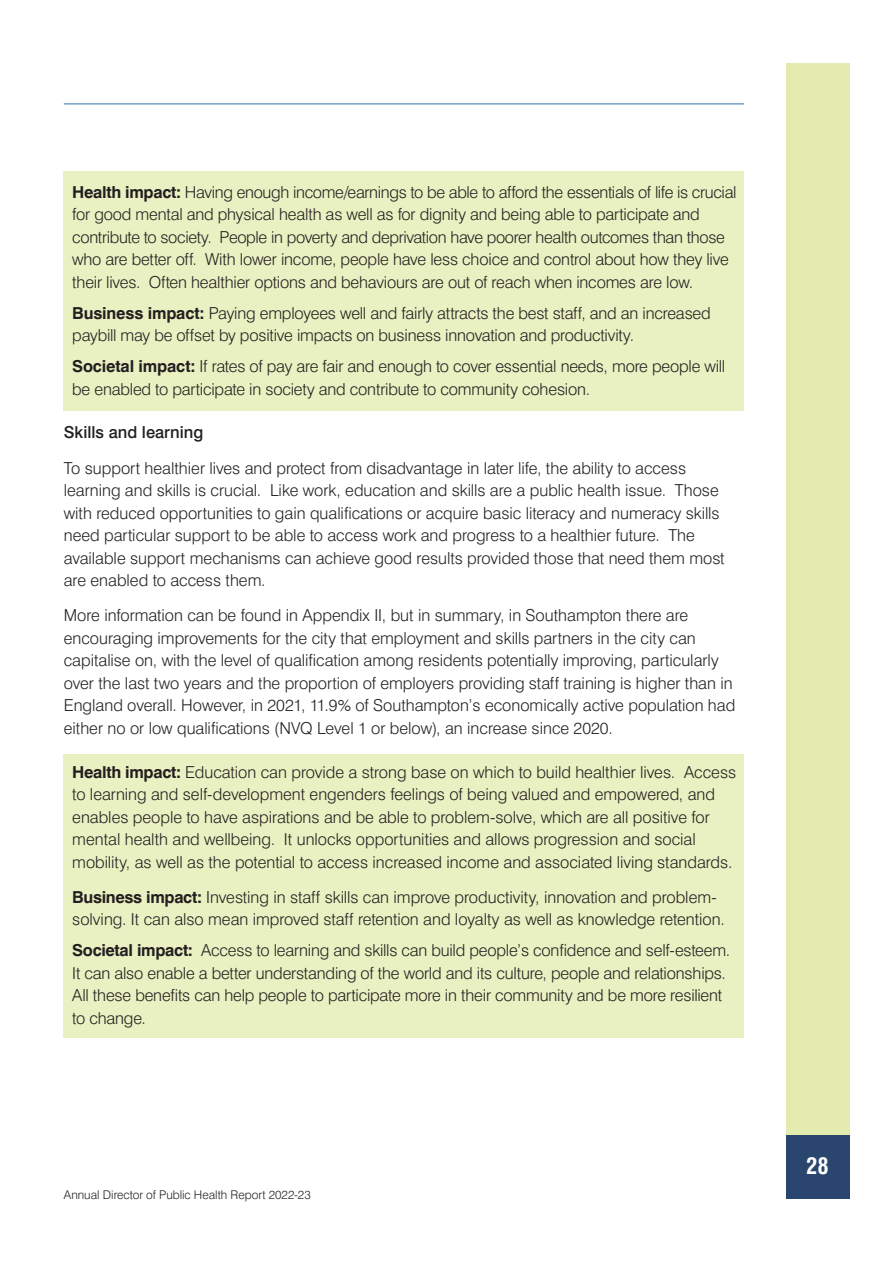
<style>
.page{position:relative;width:893px;height:1263px;background:#fff}
.page>*{position:absolute;margin:0;border:0;box-sizing:border-box;transform-origin:0 0}
.t1{font:700 condensed 22.5px "Swiss 721 BT";color:#fff}
.t2{font:300 16.5px/22.5px "Swiss 721 BT";color:#231f20}
.t3{font:500 16.5px "Swiss 721 BT";color:#231f20}
.t4{font:300 12px "Swiss 721 BT";color:#231f20}
.s1{font-weight:700}
</style>
<div class="page">
<div style="left:64px;top:754px;width:680px;height:283px;background:#e9f0c1"></div>
<div style="left:64px;top:171px;width:680px;height:239px;background:#e9f0c1"></div>
<hr style="left:64px;top:103px;width:680px;height:2px;background:#76a0c4">
<div style="left:786px;top:64px;width:63px;height:1135px;background:#e3ecae"></div>
<div style="left:786px;top:1135px;width:63px;height:64px;background:#2b466e"></div>
<p class="t2" style="left:72px;top:180px;width:666px"><span class="s1">Health impact:</span> Having enough income/earnings to be able to afford the essentials of life is crucial for good mental and physical health as well as for dignity and being able to participate and contribute to society. People in poverty and deprivation have poorer health outcomes than those who are better off. With lower income, people have less choice and control about how they live their lives. Often healthier options and behaviours are out of reach when incomes are low.</p>
<p class="t2" style="left:72px;top:301px;width:640px"><span class="s1">Business impact:</span> Paying employees well and fairly attracts the best staff, and an increased paybill may be offset by positive impacts on business innovation and productivity.</p>
<p class="t2" style="left:72px;top:355px;width:654px"><span class="s1">Societal impact:</span> If rates of pay are fair and enough to cover essential needs, more people will be enabled to participate in society and contribute to community cohesion.</p>
<p class="t3" style="left:64px;top:422px;width:141px">Skills and learning</p>
<p class="t2" style="left:64px;top:456px;width:662px">To support healthier lives and protect from disadvantage in later life, the ability to access learning and skills is crucial. Like work, education and skills are a public health issue. Those with reduced opportunities to gain qualifications or acquire basic literacy and numeracy skills need particular support to be able to access work and progress to a healthier future. The available support mechanisms can achieve good results provided those that need them most are enabled to access them.</p>
<p class="t2" style="left:64px;top:604px;width:673px">More information can be found in Appendix II, but in summary, in Southampton there are encouraging improvements for the city that employment and skills partners in the city can capitalise on, with the level of qualification among residents potentially improving, particularly over the last two years and the proportion of employers providing staff training is higher than in England overall. However, in 2021, 11.9% of Southampton’s economically active population had either no or low qualifications (NVQ Level 1 or below), an increase since 2020.</p>
<p class="t2" style="left:72px;top:760px;width:665px"><span class="s1">Health impact:</span> Education can provide a strong base on which to build healthier lives. Access to learning and self-development engenders feelings of being valued and empowered, and enables people to have aspirations and be able to problem-solve, which are all positive for mental health and wellbeing. It unlocks opportunities and allows progression and social mobility, as well as the potential to access increased income and associated living standards.</p>
<p class="t2" style="left:72px;top:886px;width:654px"><span class="s1">Business impact:</span> Investing in staff skills can improve productivity, innovation and problem&shy;solving. It can also mean improved staff retention and loyalty as well as knowledge retention.</p>
<p class="t2" style="left:72px;top:939px;width:659px"><span class="s1">Societal impact:</span> Access to learning and skills can build people’s confidence and self-esteem.<br>It can also enable a better understanding of the world and its culture, people and relationships.<br>All these benefits can help people to participate more in their community and be more resilient to change.</p>
<p class="t4" style="left:64px;top:1187px;width:248px">Annual Director of Public Health Report 2022-23</p>
<p class="t1" style="left:806px;top:1152px;width:24px">28</p>
</div>
